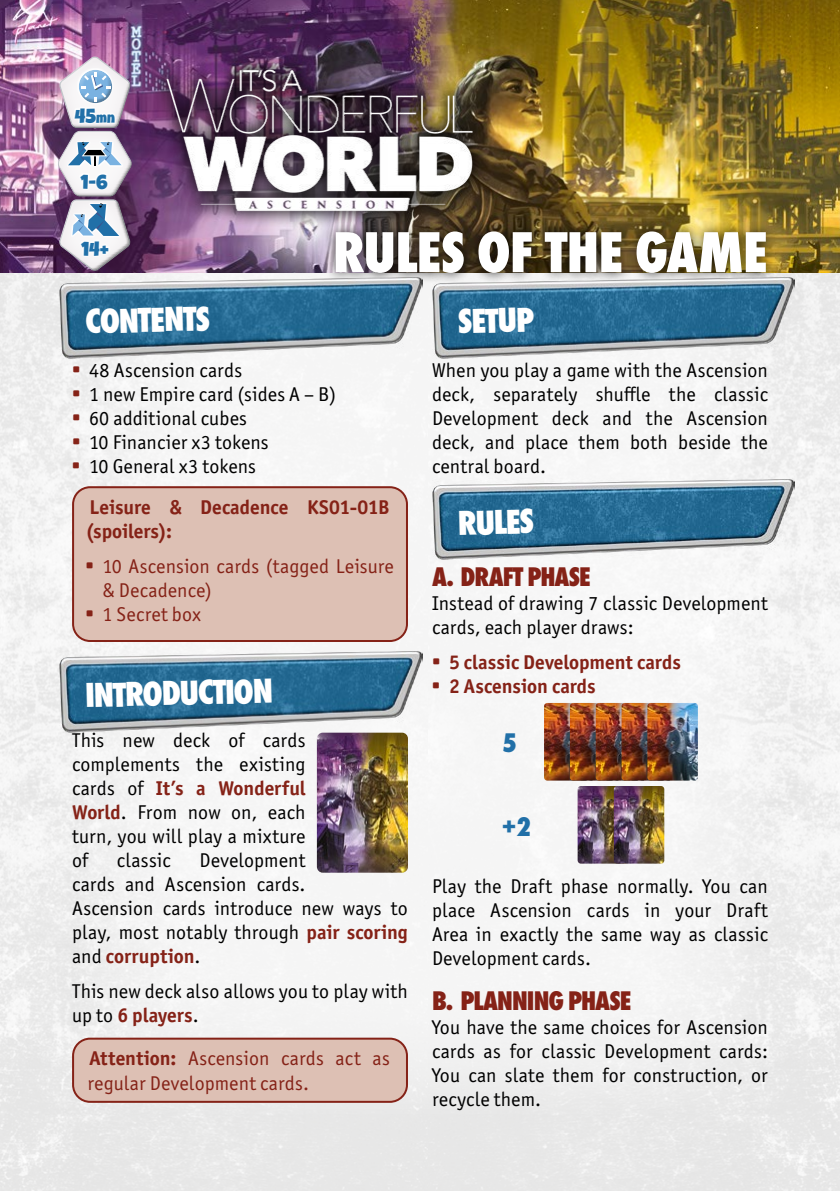
<style>
.page{position:relative;width:840px;height:1191px;background:#fff}
.page>*{position:absolute;margin:0;border:0;box-sizing:border-box;transform-origin:0 0}
.t1{font:800 60px "Futura PT Cond";letter-spacing:-.015em;color:#fff}
.t2{font:800 36px "Futura PT Cond";color:#fff}
.t3{font:800 28px "Futura PT Cond";letter-spacing:-.03em;color:#852217}
.t4{font:800 28px "Futura PT Cond";color:#2170a8}
.t5{font:20px/24px "Officina Sans ITC Pro";letter-spacing:.01em;color:#000;text-align:justify}
.t6{font:20px/24px "Officina Sans ITC Pro";letter-spacing:.01em;color:#852217}
.t7{font:700 20px/40.6px "Officina Sans ITC Pro";color:#852217}
.t8{font:20px "Luckiest Guy";color:#2170a8}
.s1{font-size:12px}
.s2{font-family:"Agency FB";color:#852217}
.s3{font-family:"Agency FB";font-weight:400}
.s4{font-weight:400;color:#000}
.s5{font-family:"Agency FB"}
.s6{font-weight:700;color:#852217}
.s7{font-weight:700}
</style>
<div class="page">
<img style="left:0;top:272px;width:839px;height:919px">
<div style="left:72px;top:72px;width:695px;height:1047px;background:#f5f5f5"></div>
<img style="left:0;top:0;width:839px;height:272px">
<div style="left:149px;top:52px;width:340px;height:176px;background:#000;opacity:.75"></div>
<img style="left:155px;top:64px;width:328px;height:151px">
<div style="left:41px;top:197px;width:106px;height:88px;background:#fff;opacity:.75"></div>
<div style="left:54px;top:197px;width:64px;height:76px;background:#fff;opacity:.3"></div>
<div style="left:61px;top:197px;width:74px;height:78px;background:#000;opacity:.3"></div>
<div style="left:43px;top:116px;width:103px;height:81px;background:#fff;opacity:.75"></div>
<div style="left:55px;top:133px;width:81px;height:64px;background:#000;opacity:.3"></div>
<div style="left:42px;top:42px;width:106px;height:88px;background:#fff;opacity:.75"></div>
<div style="left:55px;top:52px;width:78px;height:75px;background:#fff;opacity:.3"></div>
<div style="left:67px;top:79px;width:68px;height:51px;background:#000;opacity:.3"></div>
<svg style="left:57px;top:56px;width:76px;height:215px"></svg>
<img style="left:317px;top:732px;width:91px;height:140px">
<div style="left:324px;top:220px;width:452px;height:64px;background:#000;opacity:.75"></div>
<img style="left:59px;top:276px;width:363px;height:82px">
<img style="left:59px;top:650px;width:363px;height:82px">
<img style="left:432px;top:276px;width:362px;height:82px">
<img style="left:432px;top:478px;width:362px;height:82px">
<div style="left:73px;top:487px;width:334px;height:154px;background:#ddc0b4;border-radius:17px"></div>
<div style="left:72px;top:486px;width:336px;height:156px;border:2px solid #852217;border-radius:17px"></div>
<div style="left:73px;top:1038px;width:334px;height:63px;background:#ddc0b4;border-radius:17px"></div>
<div style="left:72px;top:1037px;width:336px;height:65px;border:2px solid #852217;border-radius:17px"></div>
<img style="left:544px;top:703px;width:153px;height:77px">
<img style="left:577px;top:786px;width:87px;height:77px">
<p class="t8" style="left:75px;top:103px;width:41px">45<span class="s1">mn</span></p>
<p class="t8" style="left:81px;top:169px;width:28px">1-6</p>
<p class="t8" style="left:81px;top:236px;width:29px">14+</p>
<h2 class="t2" style="left:84px;top:301px;width:126px;rotate:-2deg">CONTENTS</h2>
<h1 class="t1" style="left:333px;top:217px;width:436px">RULES OF THE GAME</h1>
<h2 class="t2" style="left:457px;top:300px;width:78px;rotate:-2deg">SETUP</h2>
<p class="t5" style="left:72px;top:358px;width:171px"><span class="s2">•</span> 48 Ascension cards</p>
<p class="t5" style="left:72px;top:382px;width:265px"><span class="s2">•</span> 1 new Empire card (sides A – B)</p>
<p class="t5" style="left:72px;top:406px;width:176px"><span class="s2">•</span> 60 additional cubes</p>
<p class="t5" style="left:72px;top:430px;width:198px"><span class="s2">•</span> 10 Financier x3 tokens</p>
<p class="t7" style="left:89px;top:446px;width:301px;text-indent:-17px"><span class="s3">•</span> <span class="s4">10 General x3 tokens<br></span>Leisure &amp; Decadence KS01-01B</p>
<p class="t7" style="left:85px;top:511px;width:88px">(spoilers):</p>
<p class="t6" style="left:102px;top:554px;width:292px;text-indent:-17px"><span class="s5">•</span> 10 Ascension cards (tagged Leisure &amp; Decadence)</p>
<p class="t6" style="left:85px;top:602px;width:117px"><span class="s5">•</span> 1 Secret box</p>
<h2 class="t2" style="left:84px;top:675px;width:189px;rotate:-2deg">INTRODUCTION</h2>
<p class="t5" style="left:72px;top:728px;width:235px">This new deck of cards complements the existing cards of <span class="s6">It’s a Wonderful World</span>. From now on, each turn, you will play a mixture of</p>
<p class="t5" style="left:72px;top:848px;width:337px;text-align:left;text-indent:127px">Development<br>cards and Ascension cards.<br>Ascension cards introduce new ways to play, most notably through <span class="s6">pair scoring </span>and <span class="s6">corruption</span>.</p>
<p class="t5" style="left:72px;top:979px;width:337px">This new deck also allows you to play with up to <span class="s6">6 players</span>.</p>
<p class="t6" style="left:87px;top:1046px;width:304px"><span class="s7">Attention:</span> Ascension cards act as regular Development cards.</p>
<p class="t5" style="left:117px;top:848px;width:55px">classic</p>
<p class="t5" style="left:432px;top:358px;width:337px">When you play a game with the Ascension deck, separately shuffle the classic Development deck and the Ascension deck, and place them both beside the central board.</p>
<h2 class="t2" style="left:457px;top:502px;width:78px;rotate:-2deg">RULES</h2>
<h3 class="t3" style="left:432px;top:560px;width:160px">A. DRAFT PHASE</h3>
<p class="t5" style="left:432px;top:591px;width:337px">Instead of drawing 7 classic Development cards, each player draws:</p>
<p class="t7" style="left:432px;top:642px;width:250px"><span class="s3">•</span> 5 classic Development cards</p>
<p class="t7" style="left:432px;top:666px;width:165px"><span class="s3">•</span> 2 Ascension cards</p>
<h3 class="t4" style="left:501px;top:726px;width:16px">5</h3>
<h3 class="t4" style="left:501px;top:809px;width:30px">+2</h3>
<p class="t5" style="left:432px;top:874px;width:337px">Play the Draft phase normally. You can place Ascension cards in your Draft Area in exactly the same way as classic Development cards.</p>
<h3 class="t3" style="left:432px;top:984px;width:200px">B. PLANNING PHASE</h3>
<p class="t5" style="left:432px;top:1015px;width:337px">You have the same choices for Ascension cards as for classic Development cards:<br>You can slate them for construction, or recycle them.</p>
</div>
